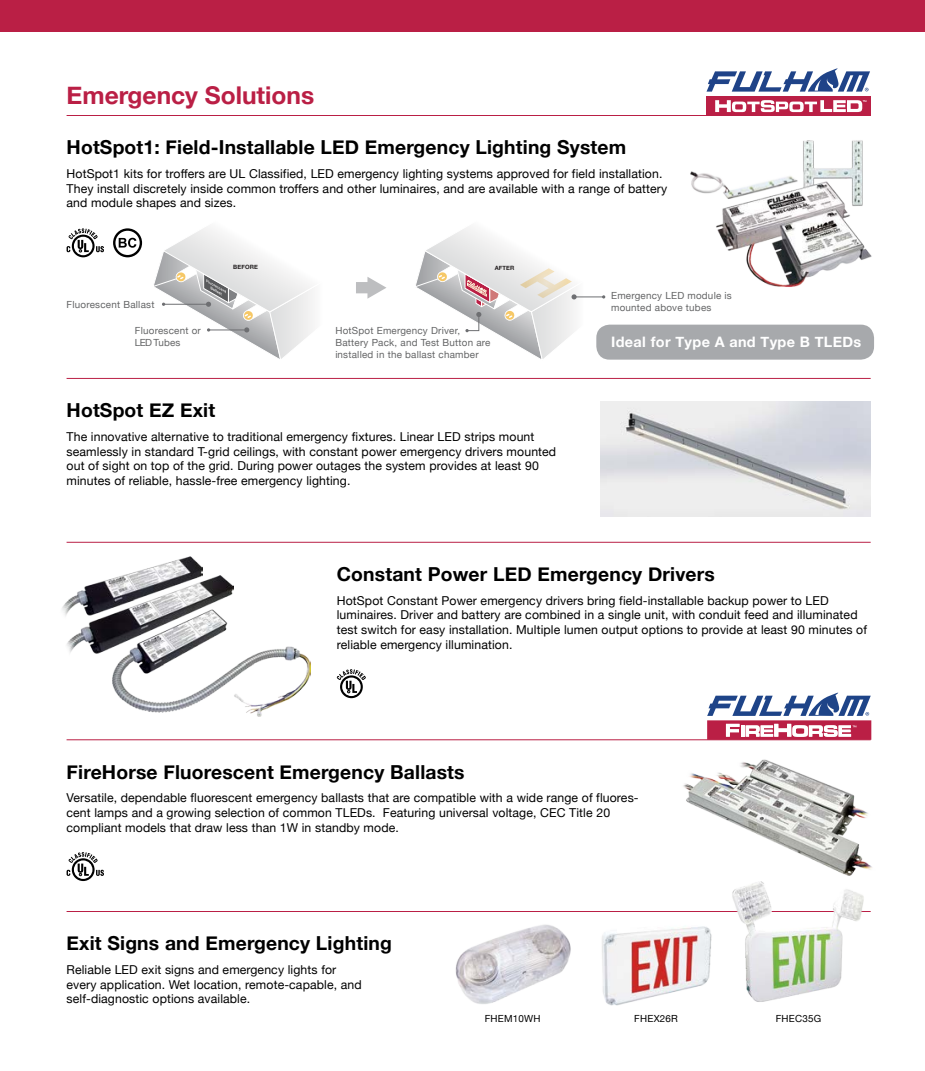
<style>
.page{position:relative;width:925px;height:1071px;background:#fff}
.page>*{position:absolute;margin:0;border:0;box-sizing:border-box;transform-origin:0 0}
.t1{font:700 24.5px "Helvetica Neue";color:#ba1f45}
.t2{font:700 19.25px "Helvetica Neue";letter-spacing:.01em;color:#000}
.t3{font:700 14.35px "Helvetica Neue";letter-spacing:.025em;color:#fff}
.t4{font:12.25px/14.7px "Helvetica Neue";letter-spacing:.01em;color:#000}
.t5{font:9.8px/11.7px "Helvetica Neue";letter-spacing:.025em;color:#646566}
.t6{font:9.8px "Helvetica Neue";letter-spacing:.025em;color:#000}
.t7{font:700 5.95px "Helvetica Neue";letter-spacing:.025em;color:#231f20}
</style>
<div class="page">
<div style="left:0;top:0;width:924px;height:32px;background:#ba1f45"></div>
<img style="left:683px;top:759px;width:189px;height:112px">
<svg style="left:707px;top:68px;width:162px;height:21px"></svg>
<hr style="left:66px;top:115px;width:804px;height:1px;background:#ba1f45">
<hr style="left:66px;top:378px;width:804px;height:1px;background:#ba1f45">
<hr style="left:66px;top:542px;width:804px;height:1px;background:#ba1f45">
<hr style="left:66px;top:911px;width:804px;height:1px;background:#ba1f45">
<hr style="left:66px;top:739px;width:804px;height:1px;background:#ba1f45">
<svg style="left:706px;top:693px;width:164px;height:47px"></svg>
<img style="left:600px;top:402px;width:270px;height:114px">
<img style="left:690px;top:89px;width:182px;height:198px">
<svg style="left:67px;top:228px;width:37px;height:29px"></svg>
<svg style="left:67px;top:852px;width:37px;height:29px"></svg>
<img style="left:455px;top:924px;width:116px;height:80px">
<img style="left:602px;top:926px;width:110px;height:80px">
<img style="left:732px;top:871px;width:139px;height:131px">
<svg style="left:356px;top:277px;width:30px;height:22px"></svg>
<svg style="left:154px;top:227px;width:159px;height:132px"></svg>
<hr style="left:209px;top:330px;width:35px;height:1px;background:#6e6f72">
<div style="left:596px;top:325px;width:277px;height:35px;background:#a7a9ac;border-radius:13px"></div>
<svg style="left:416px;top:227px;width:189px;height:132px"></svg>
<img style="left:67px;top:576px;width:166px;height:110px">
<img style="left:62px;top:557px;width:140px;height:84px">
<img style="left:113px;top:610px;width:197px;height:107px">
<svg style="left:113px;top:228px;width:29px;height:29px"></svg>
<svg style="left:336px;top:669px;width:29px;height:29px"></svg>
<h1 class="t1" style="left:66px;top:76px;width:249px">Emergency Solutions</h1>
<h2 class="t2" style="left:66px;top:132px;width:561px">HotSpot1: Field-Installable LED Emergency Lighting System</h2>
<p class="t4" style="left:66px;top:167px;width:602px">HotSpot1 kits for troffers are UL Classified, LED emergency lighting systems approved for field installation.<br>They install discretely inside common troffers and other luminaires, and are available with a range of battery and module shapes and sizes.</p>
<p class="t5" style="left:67px;top:299px;width:89px">Fluorescent Ballast</p>
<p class="t5" style="left:135px;top:325px;width:67px">Fluorescent or<br>LED Tubes</p>
<p class="t7" style="left:233px;top:262px;width:26px">BEFORE</p>
<p class="t7" style="left:494px;top:264px;width:21px">AFTER</p>
<p class="t5" style="left:335px;top:325px;width:156px">HotSpot Emergency Driver,<br>Battery Pack, and Test Button are installed in the ballast chamber</p>
<h2 class="t2" style="left:66px;top:395px;width:150px">HotSpot EZ Exit</h2>
<p class="t4" style="left:66px;top:430px;width:491px">The innovative alternative to traditional emergency fixtures. Linear LED strips mount seamlessly in standard T-grid ceilings, with constant power emergency drivers mounted out of sight on top of the grid. During power outages the system provides at least 90 minutes of reliable, hassle-free emergency lighting.</p>
<p class="t5" style="left:610px;top:291px;width:122px">Emergency LED module is mounted above tubes</p>
<p class="t3" style="left:610px;top:331px;width:252px">Ideal for Type A and Type B TLEDs</p>
<h2 class="t2" style="left:336px;top:559px;width:379px">Constant Power LED Emergency Drivers</h2>
<p class="t4" style="left:336px;top:594px;width:531px">HotSpot Constant Power emergency drivers bring field-installable backup power to LED luminaires. Driver and battery are combined in a single unit, with conduit feed and illuminated test switch for easy installation. Multiple lumen output options to provide at least 90 minutes of reliable emergency illumination.</p>
<h2 class="t2" style="left:66px;top:757px;width:399px">FireHorse Fluorescent Emergency Ballasts</h2>
<p class="t4" style="left:66px;top:791px;width:573px">Versatile, dependable fluorescent emergency ballasts that are compatible with a wide range of fluores&shy;cent lamps and a growing selection of common TLEDs. Featuring universal voltage, CEC Title 20 compliant models that draw less than 1W in standby mode.</p>
<h2 class="t2" style="left:66px;top:928px;width:326px">Exit Signs and Emergency Lighting</h2>
<p class="t4" style="left:66px;top:963px;width:296px">Reliable LED exit signs and emergency lights for every application. Wet location, remote-capable, and self-diagnostic options available.</p>
<p class="t6" style="left:484px;top:1011px;width:57px">FHEM10WH</p>
<p class="t6" style="left:634px;top:1011px;width:45px">FHEX26R</p>
<p class="t6" style="left:775px;top:1011px;width:47px">FHEC35G</p>
</div>
